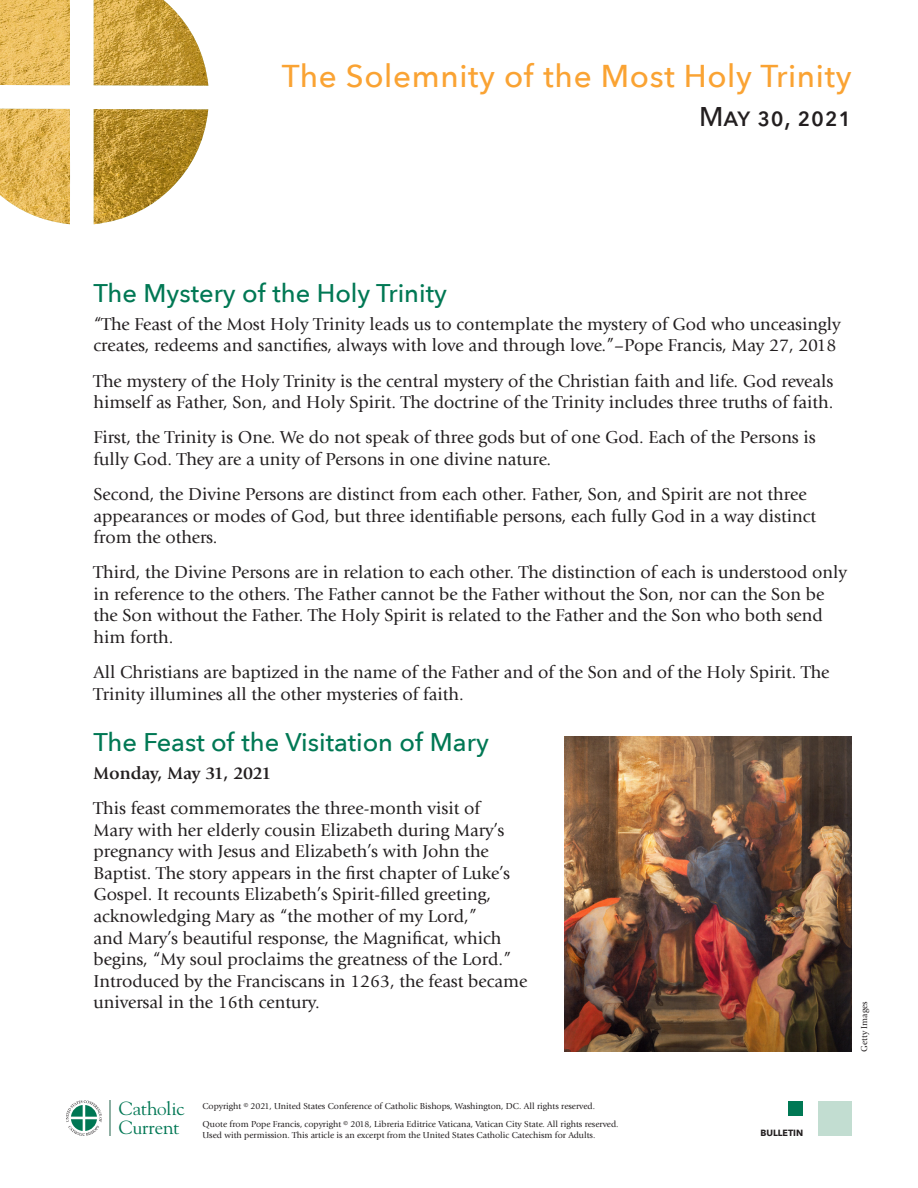
<style>
.page{position:relative;width:918px;height:1188px;background:#fff}
.page>*{position:absolute;margin:0;border:0;box-sizing:border-box;transform-origin:0 0}
.H1_DK_Green{font:500 31.5px "Avenir Next";letter-spacing:.02em;color:#faa333}
.Date{font:500 27px "Avenir Next";color:#231f20}
.t1{font:500 25.5px "Avenir Next";color:#007854}
.t2{font:18.9px/19px "Goudy Std";color:#007754}
.Body_text_no_emphasi{font:18px/21.6px "Giovanni Std";color:#231f20}
.Body_text_no_emphasi-2{font:700 18px "Giovanni Std";letter-spacing:-.02em;color:#231f20}
.bottom_credits_6pt{font:9px/10.8px "Giovanni Std";color:#231f20}
.t3{font:700 9px "Avenir Next";color:#231f20}
</style>
<div class="page">
<img style="left:565px;top:737px;width:287px;height:315px">
<svg style="left:66px;top:1100px;width:36px;height:36px"></svg>
<hr style="left:110px;top:1100px;width:1px;height:36px;background:#8fafa3">
<div style="left:788px;top:1101px;width:15px;height:15px;background:#007854"></div>
<div style="left:819px;top:1101px;width:33px;height:35px;background:#c2ddd1"></div>
<img style="left:0;top:0;width:70px;height:85px">
<img style="left:94px;top:0;width:114px;height:86px">
<img style="left:0;top:109px;width:70px;height:115px">
<img style="left:94px;top:109px;width:114px;height:115px">
<p class="H1_DK_Green" style="left:282px;top:49px;width:571px">The Solemnity of the Most Holy Trinity</p>
<p class="Date" style="left:699px;top:94px;width:154px">May 30, 2021</p>
<h2 class="t1" style="left:94px;top:271px;width:355px">The Mystery of the Holy Trinity</h2>
<p class="Body_text_no_emphasi" style="left:94px;top:313px;width:749px">“The Feast of the Most Holy Trinity leads us to contemplate the mystery of God who unceasingly creates, redeems and sanctifies, always with love and through love.”–Pope Francis, May 27, 2018</p>
<p class="Body_text_no_emphasi" style="left:94px;top:370px;width:742px">The mystery of the Holy Trinity is the central mystery of the Christian faith and life. God reveals himself as Father, Son, and Holy Spirit. The doctrine of the Trinity includes three truths of faith.</p>
<p class="Body_text_no_emphasi" style="left:94px;top:427px;width:724px">First, the Trinity is One. We do not speak of three gods but of one God. Each of the Persons is fully God. They are a unity of Persons in one divine nature.</p>
<p class="Body_text_no_emphasi" style="left:94px;top:483px;width:724px">Second, the Divine Persons are distinct from each other. Father, Son, and Spirit are not three appearances or modes of God, but three identifiable persons, each fully God in a way distinct from the others.</p>
<p class="Body_text_no_emphasi" style="left:94px;top:562px;width:755px">Third, the Divine Persons are in relation to each other. The distinction of each is understood only in reference to the others. The Father cannot be the Father without the Son, nor can the Son be the Son without the Father. The Holy Spirit is related to the Father and the Son who both send him forth.</p>
<p class="Body_text_no_emphasi" style="left:94px;top:662px;width:737px">All Christians are baptized in the name of the Father and of the Son and of the Holy Spirit. The<br>Trinity illumines all the other mysteries of faith.</p>
<h2 class="t1" style="left:94px;top:720px;width:397px">The Feast of the Visitation of Mary</h2>
<p class="Body_text_no_emphasi-2" style="left:94px;top:763px;width:179px">Monday, May 31, 2021</p>
<p class="Body_text_no_emphasi" style="left:94px;top:798px;width:436px">This feast commemorates the three-month visit of<br>Mary with her elderly cousin Elizabeth during Mary’s pregnancy with Jesus and Elizabeth’s with John the Baptist. The story appears in the first chapter of Luke’s Gospel. It recounts Elizabeth’s Spirit-filled greeting, acknowledging Mary as “the mother of my Lord,”<br>and Mary’s beautiful response, the Magnificat, which begins, “My soul proclaims the greatness of the Lord.” Introduced by the Franciscans in 1263, the feast became universal in the 16th century.</p>
<p class="bottom_credits_6pt" style="left:859px;top:1052px;width:52px;rotate:-90deg">Getty Images</p>
<p class="t2" style="left:119px;top:1099px;width:67px">Catholic<br>Current</p>
<p class="bottom_credits_6pt" style="left:202px;top:1101px;width:394px">Copyright © 2021, United States Conference of Catholic Bishops, Washington, DC. All rights reserved.</p>
<p class="bottom_credits_6pt" style="left:202px;top:1119px;width:418px">Quote from Pope Francis, copyright © 2018, Libreria Editrice Vaticana, Vatican City State. All rights reserved.<br>Used with permission. This article is an excerpt from the United States Catholic Catechism for Adults.</p>
<p class="t3" style="left:760px;top:1125px;width:44px">BULLETIN</p>
</div>
